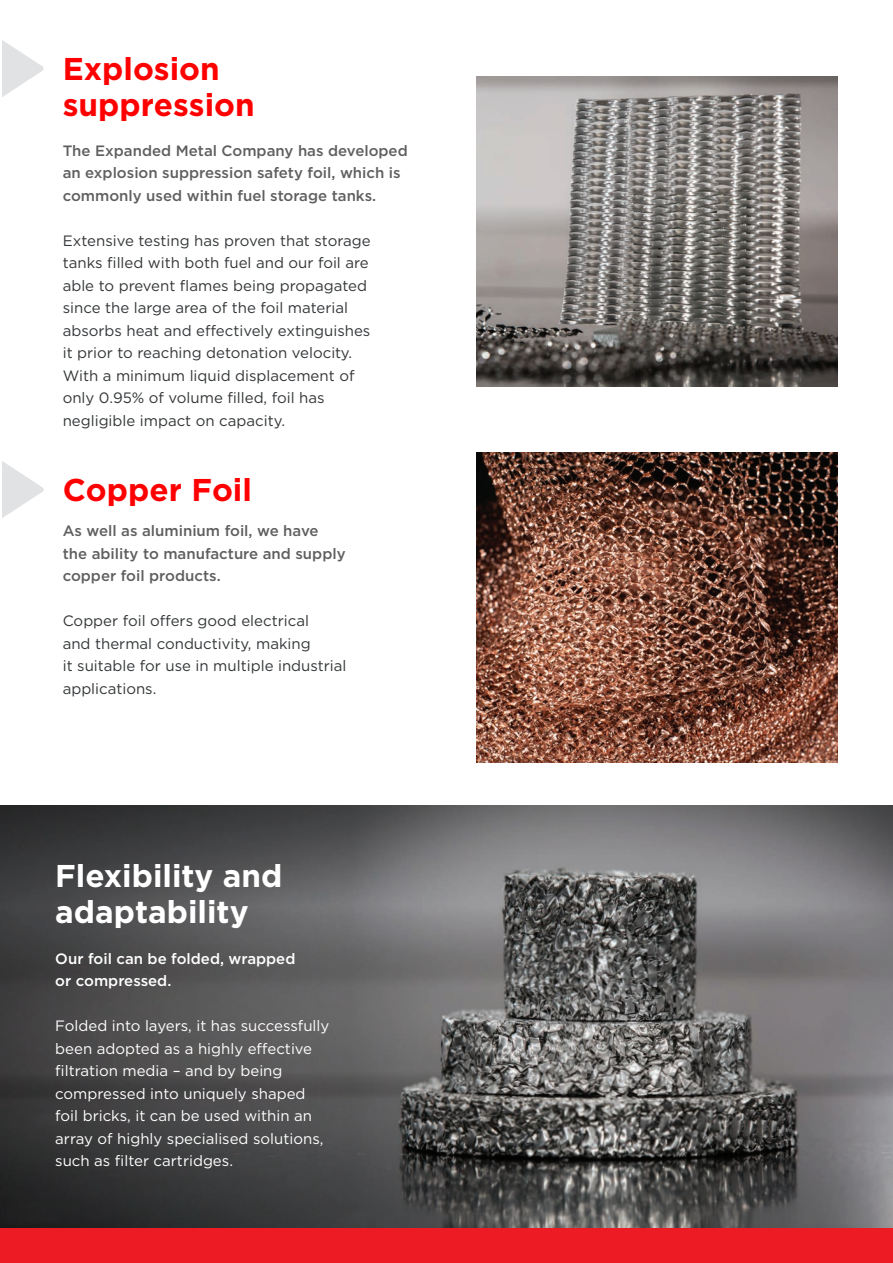
<style>
.page{position:relative;width:893px;height:1263px;background:#fff}
.page>*{position:absolute;margin:0;border:0;box-sizing:border-box;transform-origin:0 0}
.t1{font:700 31.5px/36px "Gotham";color:#f00}
.t2{font:700 31.5px/36px "Gotham";color:#fff}
.t3{font:15px/22.5px "Gotham";color:#333638}
.t4{font:15px/22.5px "Gotham";color:#fff}
.t5{font:500 15px/22.5px "Gotham";color:#5f5e60}
.t6{font:500 15px/22.5px "Gotham";color:#fff}
</style>
<div class="page">
<svg style="left:2px;top:40px;width:42px;height:57px"></svg>
<svg style="left:2px;top:461px;width:42px;height:57px"></svg>
<img style="left:0;top:805px;width:893px;height:423px">
<img style="left:476px;top:77px;width:362px;height:310px">
<img style="left:476px;top:452px;width:362px;height:311px">
<div style="left:0;top:1228px;width:893px;height:35px;background:#ed1c24"></div>
<h1 class="t1" style="left:63px;top:51px;width:194px">Explosion suppression</h1>
<p class="t5" style="left:63px;top:139px;width:347px">The Expanded Metal Company has developed an explosion suppression safety foil, which is commonly used within fuel storage tanks.</p>
<p class="t3" style="left:63px;top:229px;width:309px">Extensive testing has proven that storage tanks filled with both fuel and our foil are able to prevent flames being propagated since the large area of the foil material absorbs heat and effectively extinguishes it prior to reaching detonation velocity.<br>With a minimum liquid displacement of only 0.95% of volume filled, foil has negligible impact on capacity.</p>
<h1 class="t1" style="left:63px;top:472px;width:191px">Copper Foil</h1>
<p class="t5" style="left:63px;top:520px;width:284px">As well as aluminium foil, we have the ability to manufacture and supply copper foil products.</p>
<p class="t3" style="left:63px;top:610px;width:285px">Copper foil offers good electrical<br>and thermal conductivity, making<br>it suitable for use in multiple industrial applications.</p>
<h1 class="t2" style="left:55px;top:857px;width:229px">Flexibility and adaptability</h1>
<p class="t6" style="left:55px;top:947px;width:242px">Our foil can be folded, wrapped or compressed.</p>
<p class="t4" style="left:55px;top:1014px;width:276px">Folded into layers, it has successfully been adopted as a highly effective filtration media – and by being compressed into uniquely shaped foil bricks, it can be used within an array of highly specialised solutions, such as filter cartridges.</p>
</div>
